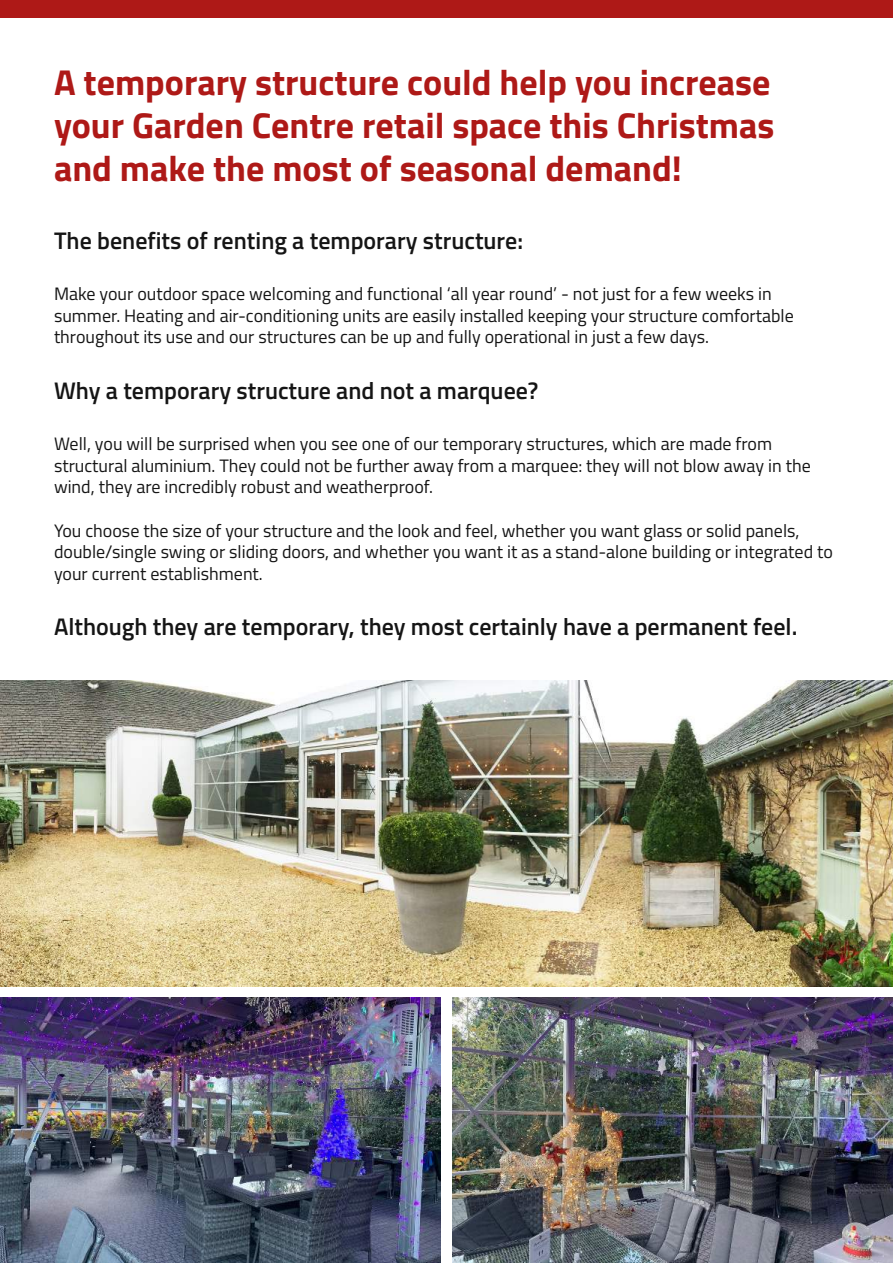
<style>
.page{position:relative;width:893px;height:1263px;background:#fff}
.page>*{position:absolute;margin:0;border:0;box-sizing:border-box;transform-origin:0 0}
.t1{font:700 36px/43.2px "Titillium Web";color:#ae1917;text-align:justify}
.t2{font:600 24px "Titillium Web";color:#151515}
.t3{font:18px/21.6px "Titillium Web";color:#151515}
</style>
<div class="page">
<img style="left:0;top:680px;width:893px;height:306px">
<img style="left:0;top:997px;width:441px;height:266px">
<img style="left:452px;top:997px;width:441px;height:266px">
<div style="left:0;top:0;width:893px;height:17px;background:#ae1917"></div>
<h1 class="t1" style="left:54px;top:59px;width:722px">A temporary structure could help you increase your Garden Centre retail space this Christmas and make the most of seasonal demand!</h1>
<h2 class="t2" style="left:54px;top:223px;width:471px">The benefits of renting a temporary structure:</h2>
<p class="t3" style="left:54px;top:282px;width:741px">Make your outdoor space welcoming and functional ‘all year round’ - not just for a few weeks in summer. Heating and air-conditioning units are easily installed keeping your structure comfortable throughout its use and our structures can be up and fully operational in just a few days.</p>
<h2 class="t2" style="left:54px;top:373px;width:486px">Why a temporary structure and not a marquee?</h2>
<p class="t3" style="left:54px;top:432px;width:758px">Well, you will be surprised when you see one of our temporary structures, which are made from structural aluminium. They could not be further away from a marquee: they will not blow away in the wind, they are incredibly robust and weatherproof.</p>
<p class="t3" style="left:54px;top:519px;width:780px">You choose the size of your structure and the look and feel, whether you want glass or solid panels, double/single swing or sliding doors, and whether you want it as a stand-alone building or integrated to your current establishment.</p>
<h2 class="t2" style="left:54px;top:609px;width:745px">Although they are temporary, they most certainly have a permanent feel.</h2>
</div>
